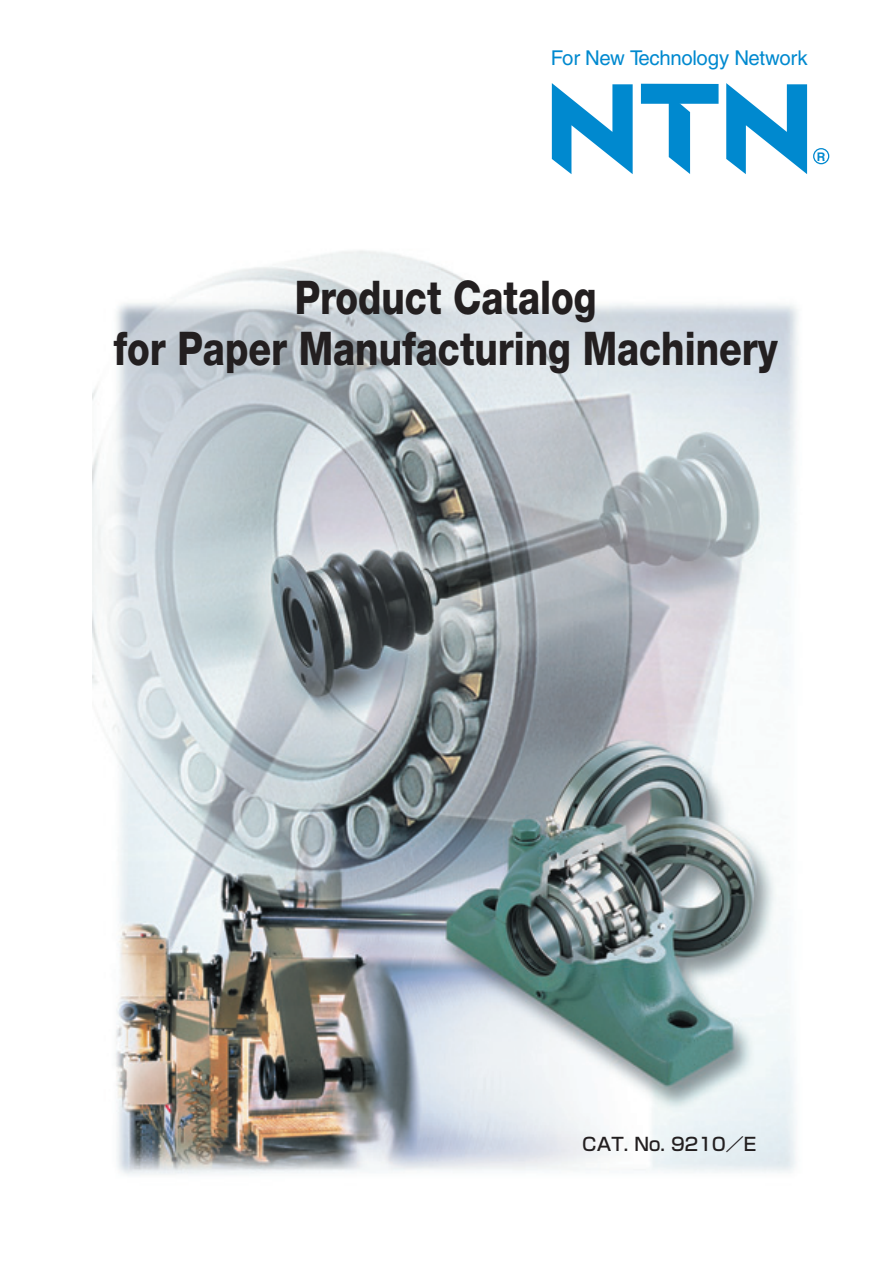
<style>
.page{position:relative;width:893px;height:1262px;background:#fff}
.page>*{position:absolute;margin:0;border:0;box-sizing:border-box;transform-origin:0 0}
.t1{font:800 46.5px/51px "Helvetica Neue";color:#231f20;text-align:center;scale:.8 1}
.t2{font:20.4px "Helvetica";letter-spacing:-.02em;color:#0089cf}
.t3{font:500 18px "Shin Go";color:#231f20}
.t4{font:700 11.85px "Helvetica";color:#0089cf}
</style>
<div class="page">
<img style="left:93px;top:250px;width:705px;height:925px">
<div style="left:641px;top:84px;width:77px;height:20px;background:#0089cf"></div>
<svg style="left:668px;top:103px;width:22px;height:71px;background:#2c9dd7"></svg>
<svg style="left:726px;top:83px;width:81px;height:91px"></svg>
<svg style="left:552px;top:83px;width:80px;height:91px"></svg>
<div style="left:813px;top:148px;width:16px;height:16px;border:1px solid #0089cf;border-radius:50%"></div>
<p class="t2" style="left:550px;top:51px;width:258px">For New Technology Network</p>
<p class="t4" style="left:816px;top:152px;width:10px">R</p>
<p class="t1" style="left:113px;top:276px;width:832px">Product Catalog<br>for Paper Manufacturing Machinery</p>
<p class="t3" style="left:582px;top:1137px;width:175px">CAT. No. 9210／E</p>
</div>
